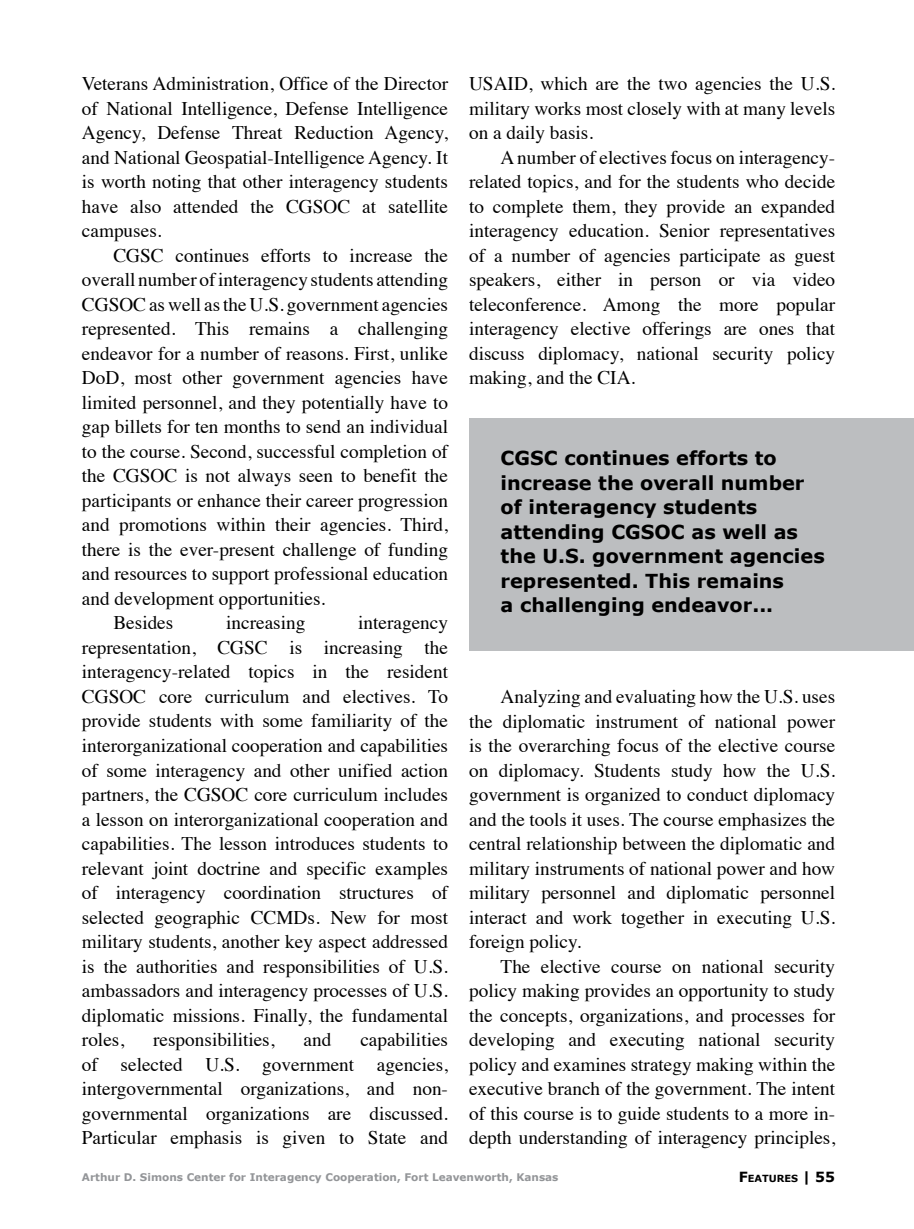
<style>
.page{position:relative;width:914px;height:1229px;background:#fff}
.page>*{position:absolute;margin:0;border:0;box-sizing:border-box;transform-origin:0 0}
.t1{font:19.25px/24.5px "Times";color:#000;text-align:justify}
.t2{font:700 19.25px/24.5px "Verdana";color:#000}
.t3{font:700 10.5px "Verdana";color:#939598}
.t4{font:700 9.8px "Verdana";color:#000}
.s1{font-size:14px}
</style>
<div class="page">
<div style="left:469px;top:418px;width:445px;height:232px;background:#bcbec0"></div>
<p class="t1" style="left:82px;top:70px;width:367px">Veterans Administration, Office of the Director of National Intelligence, Defense Intelligence Agency, Defense Threat Reduction Agency, and National Geospatial-Intelligence Agency. It is worth noting that other interagency students have also attended the CGSOC at satellite campuses.</p>
<p class="t1" style="left:113px;top:241px;width:336px">CGSC continues efforts to increase the</p>
<p class="t1" style="left:82px;top:266px;width:367px">overall number of interagency students attending</p>
<p class="t1" style="left:82px;top:290px;width:367px">CGSOC as well as the U.S. government agencies</p>
<p class="t1" style="left:82px;top:315px;width:367px">represented. This remains a challenging</p>
<p class="t1" style="left:82px;top:339px;width:367px">endeavor for a number of reasons. First, unlike</p>
<p class="t1" style="left:82px;top:364px;width:367px">DoD, most other government agencies have</p>
<p class="t1" style="left:82px;top:388px;width:367px">limited personnel, and they potentially have to</p>
<p class="t1" style="left:82px;top:413px;width:367px">gap billets for ten months to send an individual</p>
<p class="t1" style="left:82px;top:437px;width:367px">to the course. Second, successful completion of</p>
<p class="t1" style="left:82px;top:462px;width:367px">the CGSOC is not always seen to benefit the</p>
<p class="t1" style="left:82px;top:486px;width:367px">participants or enhance their career progression</p>
<p class="t1" style="left:82px;top:511px;width:367px">and promotions within their agencies. Third,</p>
<p class="t1" style="left:82px;top:535px;width:367px">there is the ever-present challenge of funding</p>
<p class="t1" style="left:82px;top:560px;width:367px">and resources to support professional education</p>
<p class="t1" style="left:82px;top:584px;width:245px">and development opportunities.</p>
<p class="t1" style="left:113px;top:609px;width:61px">Besides</p>
<p class="t1" style="left:226px;top:609px;width:81px">increasing</p>
<p class="t1" style="left:82px;top:609px;width:367px;text-indent:276px">interagency representation, CGSC is increasing the interagency-related topics in the resident CGSOC core curriculum and electives. To provide students with some familiarity of the interorganizational cooperation and capabilities of some interagency and other unified action partners, the CGSOC core curriculum includes a lesson on interorganizational cooperation and capabilities. The lesson introduces students to relevant joint doctrine and specific examples of interagency coordination structures of selected geographic CCMDs. New for most military students, another key aspect addressed is the authorities and responsibilities of U.S. ambassadors and interagency processes of U.S. diplomatic missions. Finally, the fundamental roles,</p>
<p class="t1" style="left:82px;top:1025px;width:367px;text-indent:278px">capabilities of selected U.S. government agencies, intergovernmental organizations, and non&shy;governmental organizations are discussed.<br>Particular emphasis is given to State and</p>
<p class="t1" style="left:153px;top:1025px;width:123px">responsibilities,</p>
<p class="t1" style="left:303px;top:1025px;width:29px">and</p>
<p class="t1" style="left:469px;top:70px;width:367px">USAID, which are the two agencies the U.S. military works most closely with at many levels on a daily basis.</p>
<p class="t1" style="left:469px;top:143px;width:367px;text-indent:31px">A number of electives focus on interagency&shy;related topics, and for the students who decide to complete them, they provide an expanded interagency education. Senior representatives of a number of agencies participate as guest speakers, either in person or via video teleconference. Among the more popular interagency elective offerings are ones that discuss diplomacy, national security policy making, and the CIA.</p>
<p class="t2" style="left:500px;top:445px;width:325px">CGSC continues efforts to increase the overall number of interagency students attending CGSOC as well as the U.S. government agencies represented. This remains<br>a challenging endeavor...</p>
<p class="t1" style="left:469px;top:682px;width:367px;text-indent:31px">Analyzing and evaluating how the U.S. uses the diplomatic instrument of national power is the overarching focus of the elective course on diplomacy. Students study how the U.S. government is organized to conduct diplomacy and the tools it uses. The course emphasizes the central relationship between the diplomatic and military instruments of national power and how military personnel and diplomatic personnel interact and work together in executing U.S. foreign policy.</p>
<p class="t1" style="left:469px;top:952px;width:367px;text-indent:31px">The elective course on national security policy making provides an opportunity to study the concepts, organizations, and processes for developing and executing national security policy and examines strategy making within the executive branch of the government. The intent of this course is to guide students to a more in&shy;depth understanding of interagency principles,</p>
<p class="t3" style="left:82px;top:1170px;width:478px">Arthur D. Simons Center for Interagency Cooperation, Fort Leavenworth, Kansas</p>
<p class="t4" style="left:738px;top:1171px;width:98px"><span class="s1">F</span>EATURES <span class="s1">|</span> <span class="s1">55</span></p>
</div>
